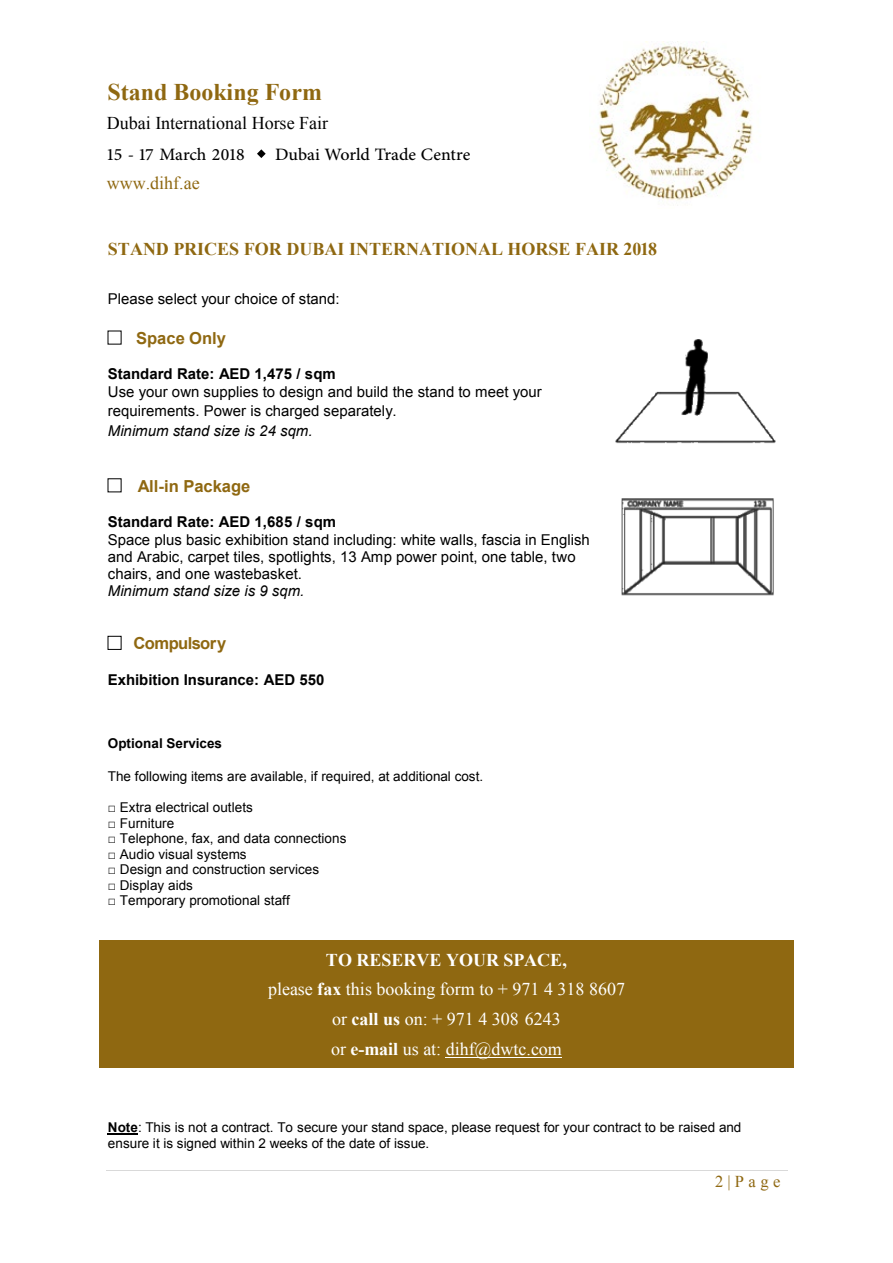
<style>
.page{position:relative;width:893px;height:1263px;background:#fff}
.page>*{position:absolute;margin:0;border:0;box-sizing:border-box;transform-origin:0 0}
.t1{font:24.3px "Adobe Arabic";letter-spacing:-.005em;color:#000}
.t2{font:700 24px "Times New Roman";color:#8f6811}
.t3{font:18px/29.5px "Times New Roman";color:#fff;text-align:center}
.t4{font:700 18px "Times New Roman";color:#8f6811}
.t5{font:18px "Times New Roman";color:#000}
.t6{font:18px "Times New Roman";color:#8f6811}
.t7{font:700 16.5px "Arial";letter-spacing:-.005em;color:#8f6811}
.t8{font:700 16.5px "Arial";letter-spacing:-.035em;color:#8f6811}
.t9{font:16.5px "Times New Roman";color:#8f6811}
.t10{font:15px/17.2px "Arial";color:#000}
.t11{font:700 15px "Arial";color:#000}
.t12{font:italic 15px "Arial";color:#000}
.t13{font:13.5px/15.9px "Arial";letter-spacing:.005em;color:#000}
.t14{font:700 13.5px "Arial";color:#000}
.s1{font-weight:700}
</style>
<div class="page">
<img style="left:599px;top:41px;width:154px;height:165px">
<svg style="left:257px;top:149px;width:9px;height:9px"></svg>
<hr style="left:106px;top:1170px;width:681px;height:1px;background:#d9d9d9">
<img style="left:615px;top:339px;width:161px;height:105px">
<img style="left:621px;top:498px;width:153px;height:98px">
<div style="left:100px;top:940px;width:8px;height:128px;background:#8f6811"></div>
<div style="left:785px;top:940px;width:8px;height:128px;background:#8f6811"></div>
<div style="left:108px;top:940px;width:677px;height:39px;background:#8f6811"></div>
<div style="left:108px;top:979px;width:677px;height:30px;background:#8f6811"></div>
<div style="left:108px;top:1009px;width:677px;height:30px;background:#8f6811"></div>
<div style="left:108px;top:1039px;width:677px;height:29px;background:#8f6811"></div>
<hr style="left:446px;top:1057px;width:116px;height:1px;background:#fff">
<hr style="left:108px;top:1134px;width:30px;height:1px;background:#000">
<div style="left:108px;top:636px;width:14px;height:14px;border:1px solid #000"></div>
<h2 class="t2" style="left:108px;top:76px;width:216px">Stand Booking Form</h2>
<h3 class="t5" style="left:107px;top:111px;width:223px">Dubai International Horse Fair</h3>
<h1 class="t1" style="left:106px;top:138px;width:366px">15 - 17 March 2018 Dubai World Trade Centre</h1>
<h3 class="t6" style="left:107px;top:170px;width:94px">www.dihf.ae</h3>
<h3 class="t4" style="left:108px;top:237px;width:551px">STAND PRICES FOR DUBAI INTERNATIONAL HORSE FAIR 2018</h3>
<p class="t10" style="left:108px;top:290px;width:233px">Please select your choice of stand:</p>
<p class="t7" style="left:136px;top:327px;width:91px">Space Only</p>
<p class="t11" style="left:108px;top:364px;width:229px">Standard Rate: AED 1,475 / sqm</p>
<p class="t10" style="left:108px;top:382px;width:435px;line-height:19.8px">Use your own supplies to design and build the stand to meet your requirements. Power is charged separately.</p>
<p class="t12" style="left:108px;top:421px;width:206px">Minimum stand size is 24 sqm.</p>
<p class="t7" style="left:138px;top:475px;width:114px">All-in Package</p>
<p class="t11" style="left:108px;top:512px;width:230px">Standard Rate: AED 1,685 / sqm</p>
<p class="t10" style="left:108px;top:531px;width:483px">Space plus basic exhibition stand including: white walls, fascia in English and Arabic, carpet tiles, spotlights, 13 Amp power point, one table, two chairs, and one wastebasket.</p>
<p class="t12" style="left:108px;top:581px;width:198px">Minimum stand size is 9 sqm.</p>
<p class="t8" style="left:133px;top:633px;width:95px">Compulsory</p>
<p class="t11" style="left:108px;top:670px;width:218px">Exhibition Insurance: AED 550</p>
<p class="t14" style="left:108px;top:734px;width:116px">Optional Services</p>
<p class="t13" style="left:108px;top:768px;width:377px">The following items are available, if required, at additional cost.</p>
<p class="t13" style="left:108px;top:799px;width:146px">□ Extra electrical outlets</p>
<p class="t13" style="left:108px;top:815px;width:68px">□ Furniture</p>
<p class="t13" style="left:108px;top:831px;width:240px">□ Telephone, fax, and data connections</p>
<p class="t13" style="left:108px;top:846px;width:140px">□ Audio visual systems</p>
<p class="t13" style="left:108px;top:862px;width:213px">□ Design and construction services</p>
<p class="t13" style="left:108px;top:877px;width:87px">□ Display aids</p>
<p class="t13" style="left:108px;top:893px;width:183px">□ Temporary promotional staff</p>
<h3 class="t3" style="left:268px;top:945px;width:359px"><span class="s1">TO RESERVE YOUR SPACE,<br></span>please <span class="s1">fax</span> this booking form to + 971 4 318 8607 or <span class="s1">call us</span> on: + 971 4 308 6243<br>or <span class="s1">e-mail</span> us at: dihf@dwtc.com</h3>
<p class="t13" style="left:108px;top:1120px;width:635px"><span class="s1">Note</span>: This is not a contract. To secure your stand space, please request for your contract to be raised and ensure it is signed within 2 weeks of the date of issue.</p>
<p class="t9" style="left:715px;top:1170px;width:67px">2| Page</p>
</div>
